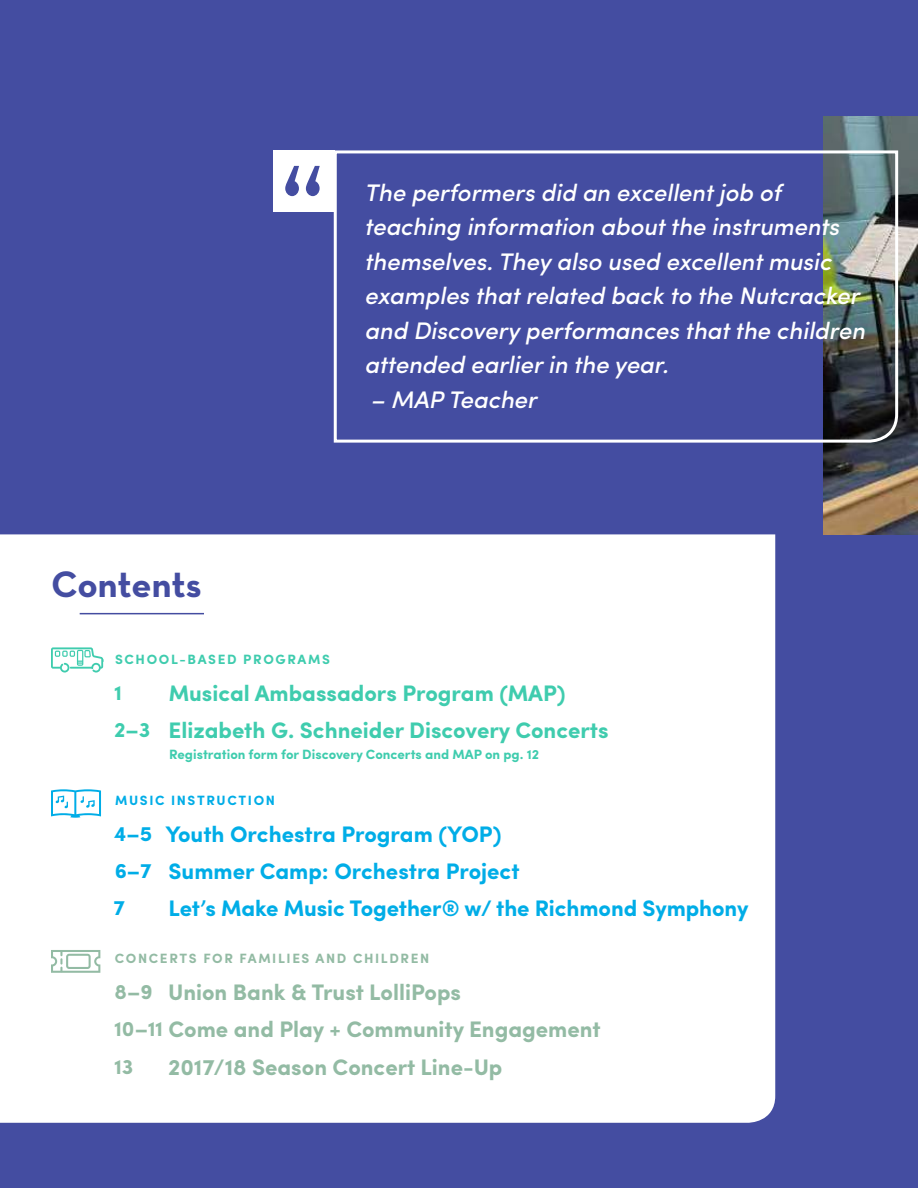
<style>
.page{position:relative;width:918px;height:1188px;background:#444da1}
.page>*{position:absolute;margin:0;border:0;box-sizing:border-box;transform-origin:0 0}
.t1{font:700 37.5px "Neutraface Text";letter-spacing:-.005em;color:#444da1}
.t2{font:italic 500 24px/34.5px "Sofia Pro";color:#fff}
.t3{font:700 22.5px/37.2px "Sofia Pro";letter-spacing:-.005em;color:#00ade7}
.t4{font:700 22.5px/37.2px "Sofia Pro";color:#93bba4}
.t5{font:700 22.5px/37.2px "Sofia Pro";color:#3fccae;text-align:center}
.t6{font:700 21px "Sofia Pro";color:#93bba4}
.t7{font:700 21px "Sofia Pro";color:#3fccae}
.t8{font:700 21px "Sofia Pro";color:#00ade7}
.t9{font:700 13.5px "Sofia Pro";color:#3fccae}
.t10{font:700 13.5px "Sofia Pro";letter-spacing:.12em;color:#93bba4}
.t11{font:700 13.5px "Sofia Pro";letter-spacing:.12em;color:#3fccae}
.t12{font:700 13.5px "Sofia Pro";letter-spacing:.12em;color:#00ade7}
.s1{font-size:21px}
</style>
<div class="page">
<img style="left:824px;top:117px;width:94px;height:418px">
<div style="left:0;top:534px;width:775px;height:589px;background:#fff"></div>
<svg style="left:51px;top:647px;width:53px;height:26px"></svg>
<svg style="left:51px;top:789px;width:50px;height:29px"></svg>
<svg style="left:51px;top:950px;width:49px;height:23px"></svg>
<hr style="left:80px;top:613px;width:124px;height:1px;background:#444da1">
<svg style="left:333px;top:149px;width:567px;height:295px"></svg>
<div style="left:273px;top:150px;width:61px;height:62px;background:#fff"></div>
<svg style="left:285px;top:166px;width:35px;height:30px"></svg>
<h1 class="t1" style="left:51px;top:560px;width:152px">Contents</h1>
<p class="t2" style="left:365px;top:173px;width:502px">The performers did an excellent job of teaching information about the instruments themselves. They also used excellent music examples that related back to the Nutcracker and Discovery performances that the children attended earlier in the year.</p>
<p class="t2" style="left:371px;top:380px;width:168px">– MAP Teacher</p>
<p class="t11" style="left:115px;top:649px;width:216px">SCHOOL-BASED PROGRAMS</p>
<p class="t7" style="left:114px;top:676px;width:9px">1</p>
<p class="t5" style="left:114px;top:673px;width:496px">Musical Ambassadors Program (MAP)<br><span class="s1">2–3</span> Elizabeth G. Schneider Discovery Concerts</p>
<p class="t9" style="left:169px;top:744px;width:372px">Registration form for Discovery Concerts and MAP on pg. 12</p>
<p class="t12" style="left:115px;top:790px;width:161px">MUSIC INSTRUCTION</p>
<p class="t3" style="left:114px;top:814px;width:407px"><span class="s1">4–5</span> Youth Orchestra Program (YOP)<br><span class="s1">6–7</span> Summer Camp: Orchestra Project</p>
<p class="t8" style="left:114px;top:892px;width:13px">7</p>
<p class="t3" style="left:168px;top:889px;width:582px">Let’s Make Music Together® w/ the Richmond Symphony</p>
<p class="t10" style="left:115px;top:948px;width:316px">CONCERTS FOR FAMILIES AND CHILDREN</p>
<p class="t4" style="left:114px;top:972px;width:488px"><span class="s1">8–9</span> Union Bank &amp; Trust LolliPops<br><span class="s1">10–11</span> Come and Play + Community Engagement</p>
<p class="t6" style="left:114px;top:1051px;width:21px">13</p>
<p class="t4" style="left:168px;top:1047px;width:336px">2017/18 Season Concert Line-Up</p>
</div>
